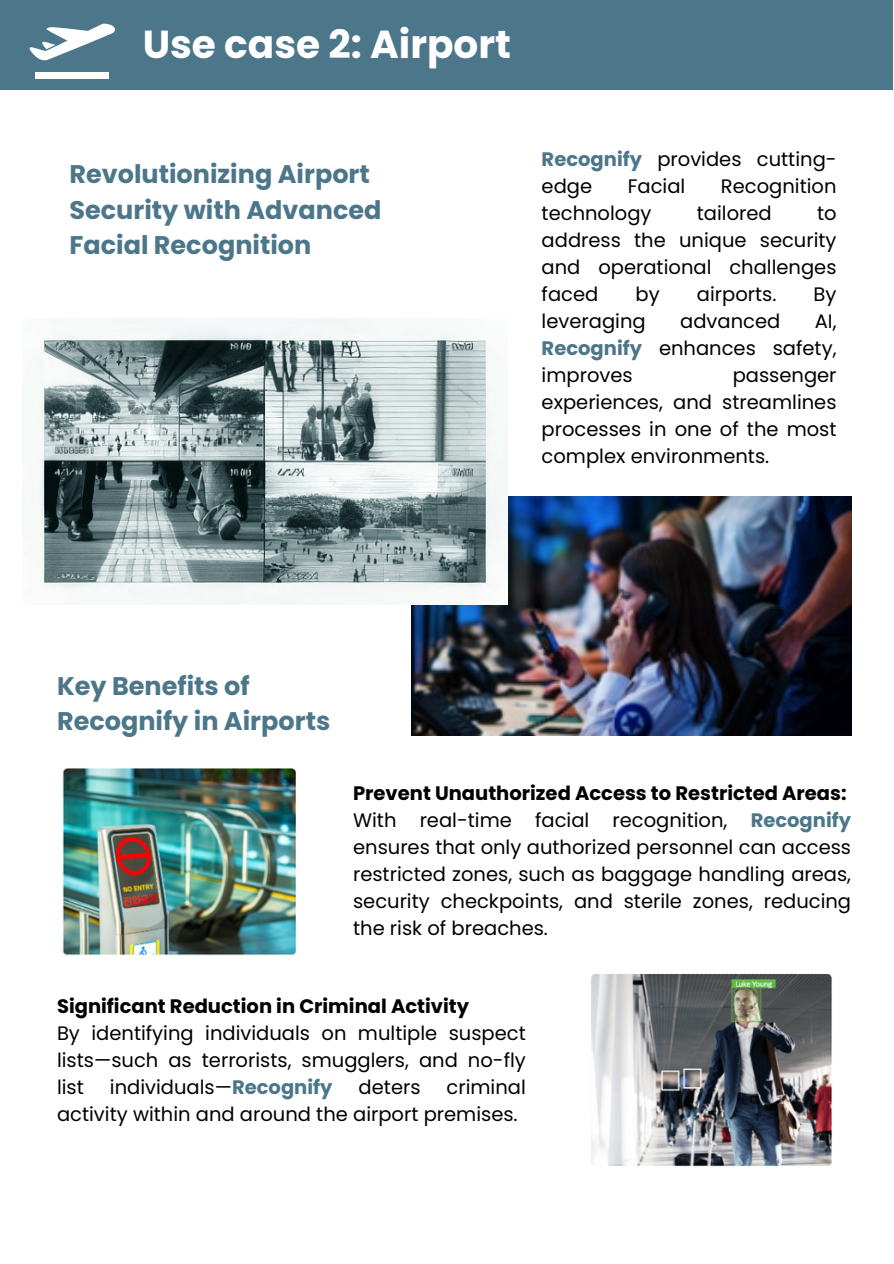
<style>
.page{position:relative;width:894px;height:1264px;background:#fff}
.page>*{position:absolute;margin:0;border:0;box-sizing:border-box;transform-origin:0 0}
.t1{font:700 39px "Poppins";color:#fff}
.t2{font:700 25.5px/35.5px "Poppins";color:#4c7689}
.t3{font:19.5px/27px "Poppins";color:#000;text-align:justify}
.t4{font:700 19.5px "Poppins";color:#000}
.s1{font-weight:700;color:#4c7689}
</style>
<div class="page">
<div style="left:0;top:0;width:893px;height:89px;background:#4c7689"></div>
<img style="left:411px;top:496px;width:440px;height:239px">
<img style="left:62px;top:768px;width:234px;height:188px">
<img style="left:591px;top:974px;width:241px;height:193px">
<svg style="left:29px;top:23px;width:86px;height:38px"></svg>
<div style="left:35px;top:73px;width:74px;height:6px;background:#fff"></div>
<img style="left:38px;top:318px;width:469px;height:286px">
<p class="t1" style="left:143px;top:17px;width:369px">Use case 2: Airport</p>
<h1 class="t2" style="left:69px;top:156px;width:313px">Revolutionizing Airport<br>Security with Advanced<br>Facial Recognition</h1>
<p class="t3" style="left:541px;top:146px;width:296px"><span class="s1">Recognify</span> provides cutting&shy;edge</p>
<p class="t3" style="left:627px;top:173px;width:59px">Facial</p>
<p class="t3" style="left:720px;top:173px;width:117px">Recognition</p>
<p class="t3" style="left:541px;top:200px;width:111px">technology</p>
<p class="t3" style="left:696px;top:200px;width:76px">tailored</p>
<p class="t3" style="left:541px;top:200px;width:296px;text-indent:275px">to address the unique security and operational challenges faced</p>
<p class="t3" style="left:635px;top:281px;width:26px">by</p>
<p class="t3" style="left:696px;top:281px;width:81px">airports.</p>
<p class="t3" style="left:813px;top:281px;width:24px">By</p>
<p class="t3" style="left:541px;top:308px;width:105px">leveraging</p>
<p class="t3" style="left:680px;top:308px;width:102px">advanced</p>
<p class="t3" style="left:541px;top:308px;width:296px;text-indent:273px">AI, <span class="s1">Recognify</span> enhances safety, improves</p>
<p class="t3" style="left:541px;top:362px;width:296px;text-indent:191px">passenger experiences, and streamlines processes in one of the most complex environments.</p>
<h2 class="t2" style="left:57px;top:668px;width:275px">Key Benefits of<br>Recognify in Airports</h2>
<p class="t4" style="left:353px;top:780px;width:495px">Prevent Unauthorized Access to Restricted Areas:</p>
<p class="t3" style="left:353px;top:807px;width:499px">With real-time facial recognition, <span class="s1">Recognify </span>ensures that only authorized personnel can access restricted zones, such as baggage handling areas, security checkpoints, and sterile zones, reducing the risk of breaches.</p>
<h2 class="t4" style="left:57px;top:992px;width:413px">Significant Reduction in Criminal Activity</h2>
<p class="t3" style="left:57px;top:1019px;width:470px">By identifying individuals on multiple suspect lists—such as terrorists, smugglers, and no-fly list</p>
<p class="t3" style="left:110px;top:1073px;width:224px">individuals—<span class="s1">Recognify</span></p>
<p class="t3" style="left:358px;top:1073px;width:63px">deters</p>
<p class="t3" style="left:57px;top:1073px;width:470px;text-indent:389px">criminal activity within and around the airport premises.</p>
</div>
